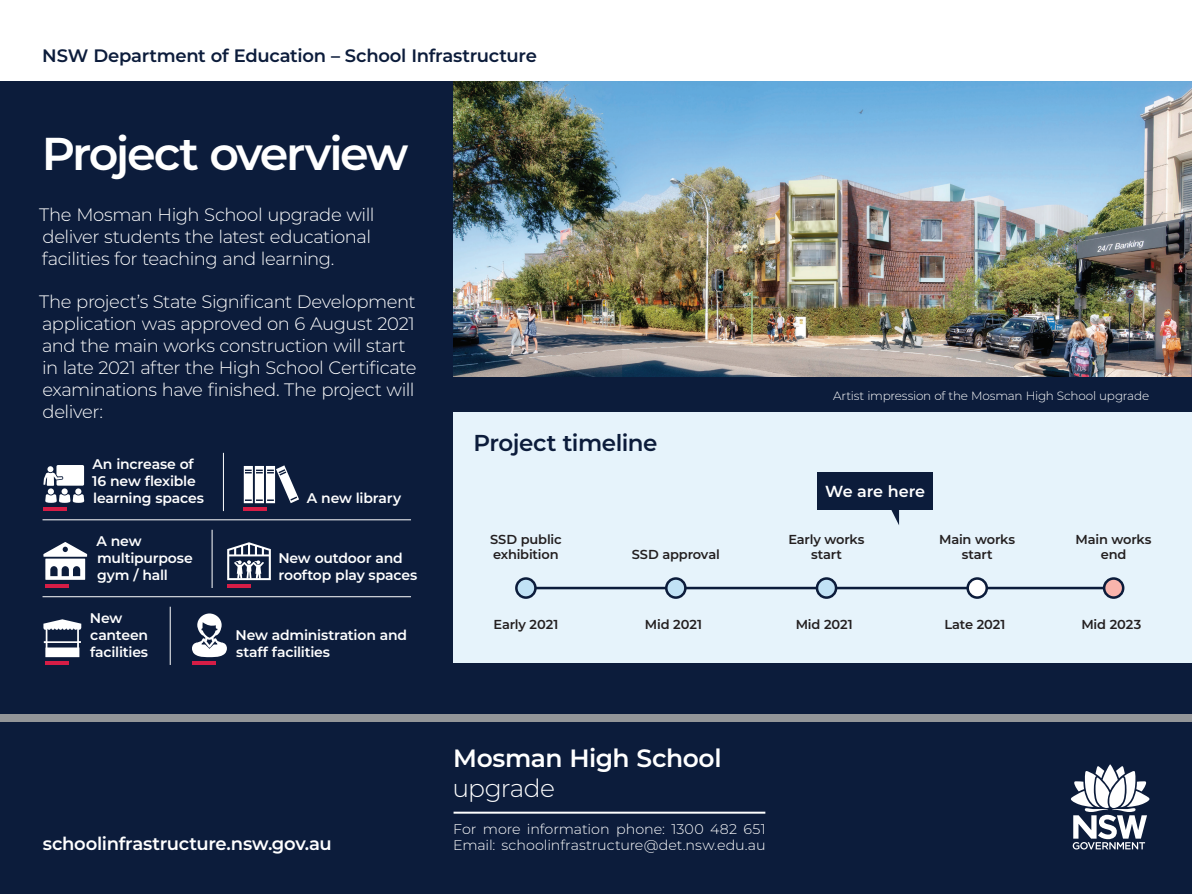
<style>
.page{position:relative;width:1192px;height:894px;background:#fff}
.page>*{position:absolute;margin:0;border:0;box-sizing:border-box;transform-origin:0 0}
.t1{font:600 46px "Montserrat";letter-spacing:-.055em;color:#fff}
.t2{font:600 25px "Montserrat";letter-spacing:-.02em;color:#fff}
.t3{font:300 25px "Montserrat";letter-spacing:-.03em;color:#fff}
.t4{font:600 23px "Montserrat";letter-spacing:-.025em;color:#0c1c3b}
.t5{font:300 18px/22px "Montserrat";letter-spacing:-.025em;color:#fff}
.t6{font:600 18px "Montserrat";letter-spacing:-.015em;color:#0c1c3b}
.t7{font:600 18px "Montserrat";letter-spacing:-.015em;color:#fff}
.t8{font:600 16px "Montserrat";letter-spacing:-.005em;color:#fff}
.t9{font:600 14px/17px "Montserrat";letter-spacing:-.015em;color:#fff}
.t10{font:300 14px/16px "Montserrat";color:#fff}
.t11{font:600 13px/15px "Montserrat";letter-spacing:-.015em;color:#231f20;text-align:center}
.t12{font:300 12px "Montserrat";letter-spacing:-.015em;color:#fff}
</style>
<div class="page">
<div style="left:0;top:81px;width:1192px;height:813px;background:#0c1c3b"></div>
<hr style="left:454px;top:812px;width:311px;height:2px;background:#fff">
<div style="left:0;top:715px;width:1192px;height:7px;background:#939598"></div>
<svg style="left:1071px;top:764px;width:78px;height:86px"></svg>
<img style="left:454px;top:81px;width:738px;height:296px">
<div style="left:454px;top:412px;width:738px;height:251px;background:#e6f3fb"></div>
<hr style="left:525px;top:587px;width:595px;height:2px;background:#0c1c3b">
<div style="left:516px;top:579px;width:19px;height:19px;background:#c1e2f5;border-radius:50%"></div>
<div style="left:515px;top:577px;width:22px;height:22px;border:3px solid #0c1c3b;border-radius:50%"></div>
<div style="left:817px;top:579px;width:19px;height:19px;background:#c1e2f5;border-radius:50%"></div>
<div style="left:816px;top:577px;width:21px;height:22px;border:3px solid #0c1c3b;border-radius:50%"></div>
<svg style="left:891px;top:510px;width:8px;height:15px"></svg>
<div style="left:818px;top:472px;width:115px;height:38px;background:#0c1c3b"></div>
<div style="left:666px;top:579px;width:19px;height:19px;background:#c1e2f5;border-radius:50%"></div>
<div style="left:665px;top:577px;width:22px;height:22px;border:3px solid #0c1c3b;border-radius:50%"></div>
<div style="left:1104px;top:579px;width:19px;height:19px;background:#f9b4ac;border-radius:50%"></div>
<div style="left:1103px;top:577px;width:21px;height:22px;border:3px solid #0c1c3b;border-radius:50%"></div>
<hr style="left:223px;top:453px;width:1px;height:58px;background:#fff">
<hr style="left:43px;top:519px;width:368px;height:1px;background:#fff">
<div style="left:48px;top:488px;width:6px;height:7px;background:#fff;border-radius:50%"></div>
<div style="left:62px;top:488px;width:6px;height:7px;background:#fff;border-radius:50%"></div>
<svg style="left:45px;top:494px;width:39px;height:9px"></svg>
<div style="left:75px;top:488px;width:6px;height:7px;background:#fff;border-radius:50%"></div>
<svg style="left:43px;top:465px;width:41px;height:21px"></svg>
<hr style="left:43px;top:507px;width:24px;height:4px;background:#d61d46">
<svg style="left:43px;top:542px;width:44px;height:38px"></svg>
<hr style="left:45px;top:585px;width:24px;height:3px;background:#d61d46">
<hr style="left:212px;top:530px;width:1px;height:58px;background:#fff">
<hr style="left:43px;top:596px;width:368px;height:1px;background:#fff">
<hr style="left:170px;top:607px;width:1px;height:58px;background:#fff">
<svg style="left:43px;top:619px;width:38px;height:38px"></svg>
<hr style="left:45px;top:662px;width:24px;height:3px;background:#d61d46">
<svg style="left:244px;top:465px;width:55px;height:38px"></svg>
<hr style="left:244px;top:508px;width:23px;height:3px;background:#d61d46">
<svg style="left:227px;top:542px;width:44px;height:38px"></svg>
<hr style="left:227px;top:584px;width:23px;height:4px;background:#d61d46">
<svg style="left:192px;top:613px;width:35px;height:44px"></svg>
<hr style="left:192px;top:662px;width:23px;height:3px;background:#d61d46">
<div style="left:968px;top:579px;width:19px;height:19px;background:#fff;border-radius:50%"></div>
<div style="left:966px;top:577px;width:22px;height:22px;border:3px solid #0c1c3b;border-radius:50%"></div>
<p class="t6" style="left:42px;top:43px;width:496px">NSW Department of Education – School Infrastructure</p>
<h1 class="t1" style="left:42px;top:121px;width:368px">Project overview</h1>
<p class="t5" style="left:39px;top:203px;width:337px">The Mosman High School upgrade will deliver students the latest educational facilities for teaching and learning.</p>
<p class="t5" style="left:39px;top:290px;width:379px">The project’s State Significant Development application was approved on 6 August 2021 and the main works construction will start in late 2021 after the High School Certificate examinations have finished. The project will deliver:</p>
<p class="t4" style="left:473px;top:427px;width:186px">Project timeline</p>
<p class="t12" style="left:833px;top:388px;width:318px">Artist impression of the Mosman High School upgrade</p>
<p class="t9" style="left:92px;top:455px;width:113px">An increase of<br>16 new flexible learning spaces</p>
<p class="t9" style="left:97px;top:532px;width:98px">A new multipurpose gym / hall</p>
<p class="t9" style="left:90px;top:609px;width:60px">New canteen facilities</p>
<p class="t9" style="left:307px;top:489px;width:96px">A new library</p>
<p class="t9" style="left:278px;top:549px;width:140px">New outdoor and rooftop play spaces</p>
<p class="t9" style="left:236px;top:626px;width:173px">New administration and staff facilities</p>
<p class="t7" style="left:43px;top:830px;width:291px">schoolinfrastructure.nsw.gov.au</p>
<p class="t8" style="left:825px;top:480px;width:101px">We are here</p>
<p class="t11" style="left:490px;top:531px;width:73px;text-align:left">SSD public exhibition</p>
<p class="t11" style="left:788px;top:531px;width:78px">Early works start</p>
<p class="t11" style="left:632px;top:546px;width:90px">SSD approval</p>
<p class="t11" style="left:939px;top:531px;width:78px">Main works start</p>
<p class="t11" style="left:493px;top:616px;width:66px">Early 2021</p>
<p class="t11" style="left:796px;top:616px;width:58px">Mid 2021</p>
<p class="t11" style="left:645px;top:616px;width:58px">Mid 2021</p>
<p class="t11" style="left:944px;top:616px;width:62px">Late 2021</p>
<h2 class="t2" style="left:453px;top:740px;width:270px">Mosman High School</h2>
<h2 class="t3" style="left:453px;top:771px;width:104px">upgrade</h2>
<p class="t10" style="left:453px;top:820px;width:314px">For more information phone: 1300 482 651<br>Email: schoolinfrastructure@det.nsw.edu.au</p>
<p class="t11" style="left:1076px;top:531px;width:78px">Main works end</p>
<p class="t11" style="left:1081px;top:616px;width:61px">Mid 2023</p>
</div>
